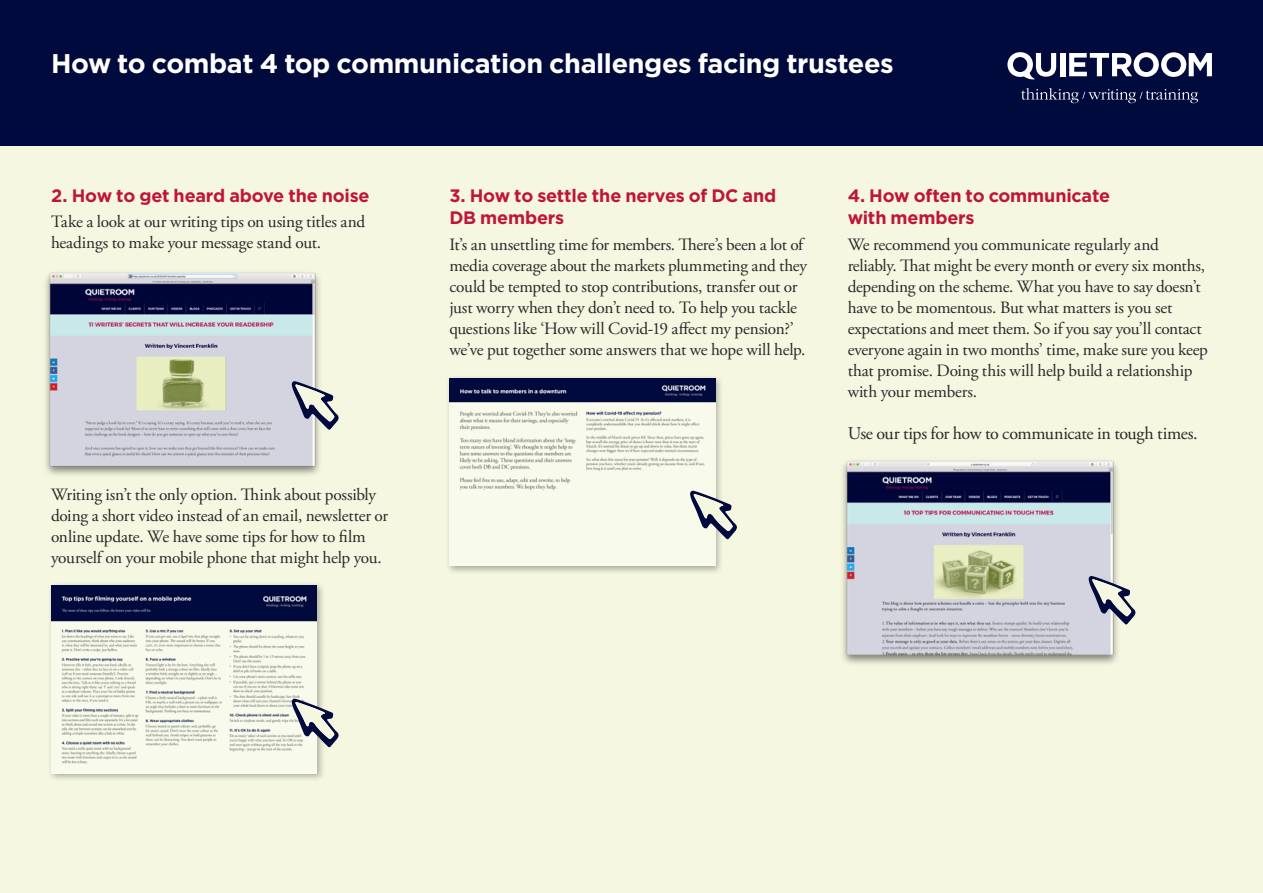
<style>
.page{position:relative;width:1263px;height:893px;background:#fff}
.page>*{position:absolute;margin:0;border:0;box-sizing:border-box;transform-origin:0 0}
.t1{font:700 27px "Gotham";letter-spacing:-.015em;color:#fff}
.t2{font:700 18px/22.5px "Gotham";letter-spacing:-.01em;color:#c0153a}
.t3{font:18px "Adobe Garamond Pro";letter-spacing:-.025em;color:#282827}
.t4{font:17.25px/21px "Adobe Garamond Pro";letter-spacing:-.015em;color:#282827}
</style>
<div class="page">
<div style="left:0;top:135px;width:1263px;height:758px;background:#f5f7e1"></div>
<div style="left:47px;top:582px;width:279px;height:200px;background:#000;opacity:.3"></div>
<img style="left:51px;top:586px;width:266px;height:187px">
<img style="left:45px;top:272px;width:275px;height:203px">
<img style="left:843px;top:460px;width:275px;height:204px">
<div style="left:446px;top:374px;width:278px;height:201px;background:#000;opacity:.3"></div>
<img style="left:449px;top:378px;width:266px;height:188px">
<div style="left:0;top:0;width:1263px;height:146px;background:#000a3c"></div>
<svg style="left:1021px;top:88px;width:177px;height:15px"></svg>
<div style="left:1060px;top:53px;width:5px;height:23px;background:#fff"></div>
<svg style="left:1069px;top:52px;width:143px;height:25px"></svg>
<svg style="left:1007px;top:52px;width:49px;height:28px"></svg>
<svg style="left:292px;top:381px;width:47px;height:49px"></svg>
<svg style="left:292px;top:698px;width:47px;height:49px"></svg>
<svg style="left:690px;top:490px;width:47px;height:49px"></svg>
<svg style="left:1088px;top:575px;width:48px;height:50px"></svg>
<h1 class="t1" style="left:51px;top:48px;width:844px">How to combat 4 top communication challenges facing trustees</h1>
<p class="t2" style="left:51px;top:184px;width:320px">2. How to get heard above the noise</p>
<p class="t4" style="left:51px;top:212px;width:316px">Take a look at our writing tips on using titles and headings to make your message stand out.</p>
<p class="t4" style="left:51px;top:485px;width:339px">Writing isn’t the only option. Think about possibly doing a short video instead of an email, newsletter or online update. We have some tips for how to film yourself on your mobile phone that might help you.</p>
<p class="t2" style="left:449px;top:184px;width:328px">3. How to settle the nerves of DC and<br>DB members</p>
<p class="t4" style="left:449px;top:234px;width:359px">It’s an unsettling time for members. There’s been a lot of media coverage about the markets plummeting and they could be tempted to stop contributions, transfer out or just worry when they don’t need to. To help you tackle questions like ‘How will Covid-19 affect my pension?’ we’ve put together some answers that we hope will help.</p>
<p class="t2" style="left:848px;top:184px;width:264px">4. How often to communicate with members</p>
<p class="t4" style="left:848px;top:234px;width:362px">We recommend you communicate regularly and reliably. That might be every month or every six months, depending on the scheme. What you have to say doesn’t have to be momentous. But what matters is you set expectations and meet them. So if you say you’ll contact everyone again in two months’ time, make sure you keep that promise. Doing this will help build a relationship with your members.</p>
<p class="t3" style="left:848px;top:422px;width:352px">Use our tips for how to communicate in tough times.</p>
</div>
